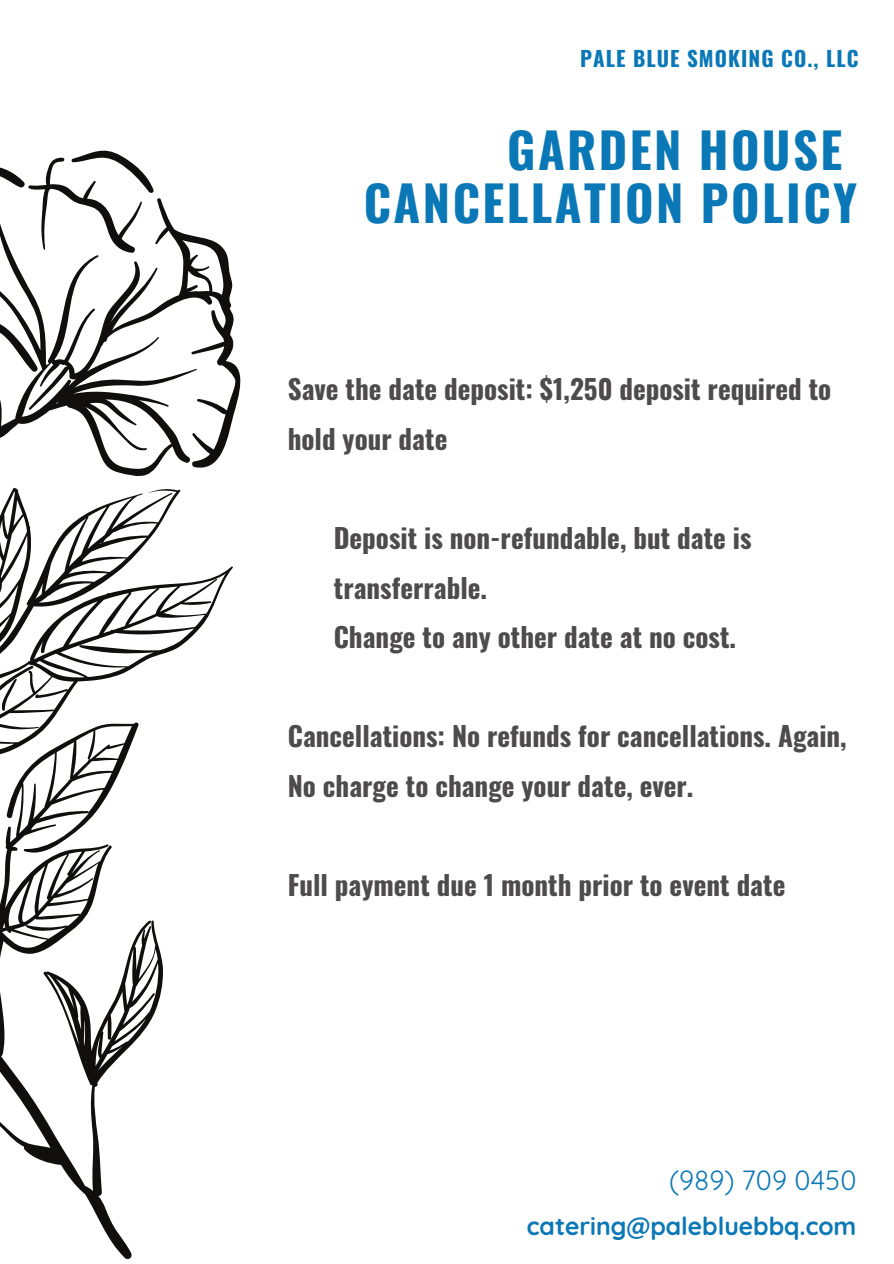
<style>
.page{position:relative;width:894px;height:1264px;background:#fff}
.page>*{position:absolute;margin:0;border:0;box-sizing:border-box;transform-origin:0 0}
.t1{font:700 48.75px "Oswald";letter-spacing:.05em;color:#0a77b6}
.t2{font:700 27px/49.5px "Oswald";color:#4e4b4c}
.t3{font:27px "Quicksand";color:#0a77b6}
.t4{font:700 24.75px "Quicksand";color:#0a77b6}
.t5{font:700 21px "Oswald";letter-spacing:.05em;color:#0a77b6}
</style>
<div class="page">
<svg style="left:0;top:150px;width:240px;height:1108px"></svg>
<p class="t5" style="left:580px;top:42px;width:280px">PALE BLUE SMOKING CO., LLC</p>
<p class="t1" style="left:507px;top:112px;width:336px">GARDEN HOUSE</p>
<p class="t1" style="left:363px;top:165px;width:495px">CANCELLATION POLICY</p>
<p class="t2" style="left:288px;top:363px;width:545px">Save the date deposit: $1,250 deposit required to hold your date</p>
<p class="t2" style="left:333px;top:512px;width:419px">Deposit is non-refundable, but date is transferrable.</p>
<p class="t2" style="left:333px;top:611px;width:404px">Change to any other date at no cost.</p>
<p class="t2" style="left:288px;top:710px;width:560px">Cancellations: No refunds for cancellations. Again,<br>No charge to change your date, ever.</p>
<p class="t2" style="left:288px;top:859px;width:499px">Full payment due 1 month prior to event date</p>
<p class="t3" style="left:669px;top:1162px;width:189px">(989) 709 0450</p>
<p class="t4" style="left:526px;top:1210px;width:331px">catering@palebluebbq.com</p>
</div>
